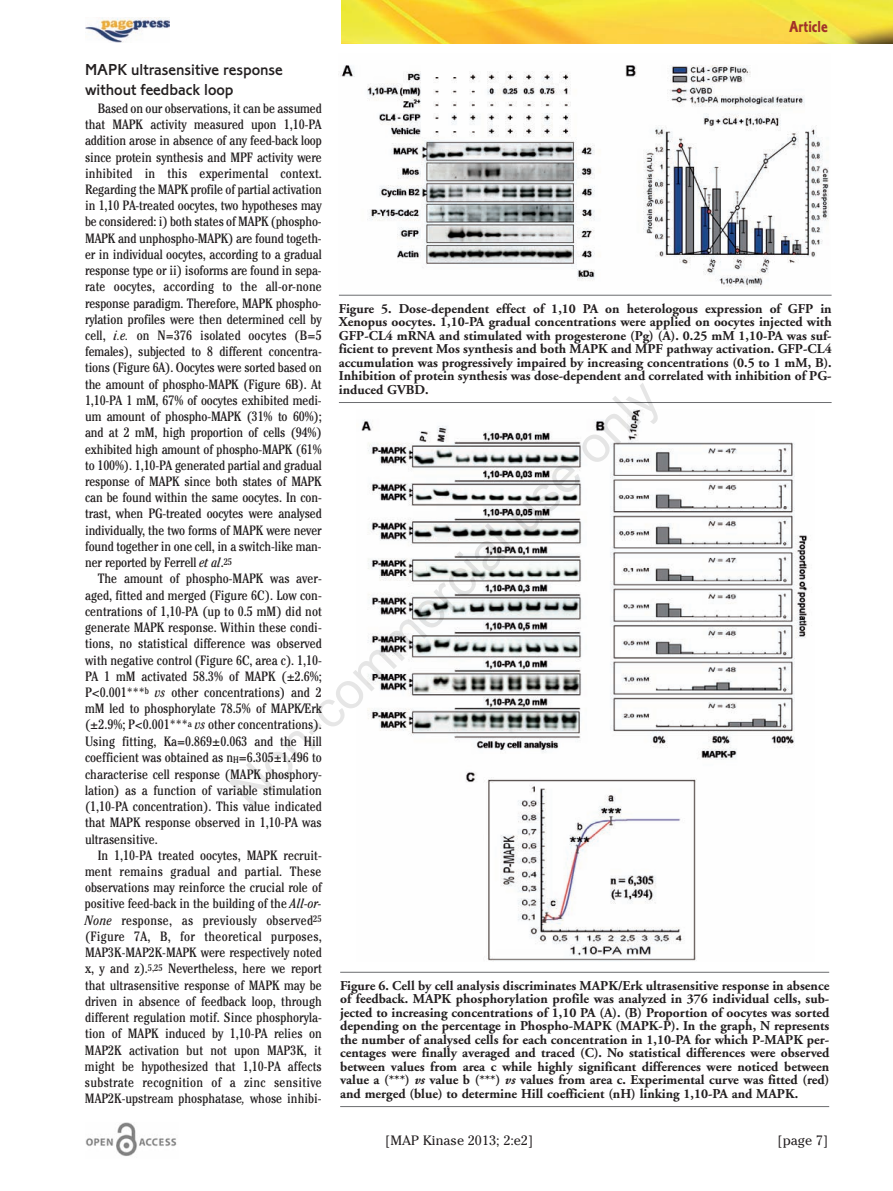
<style>
.page{position:relative;width:893px;height:1191px;background:#fff}
.page>*{position:absolute;margin:0;border:0;box-sizing:border-box;transform-origin:0 0}
.t1{font:51.45px "Arial";color:rgb(0 0 0/.1)}
.t2{font:16.5px/19.8px "Corinthian Medium Plain";color:#231f20}
.t3{font:16.5px "Corinthian Bold Condensed Plain";color:#a23228}
.t4{font:condensed 13.5px/16.2px "Cheltenham";color:#231f20;text-align:justify}
.t5{font:700 13.5px/13.5px "Adobe Garamond";color:#231f20;text-align:justify}
.t6{font:13.5px "Cheltenham";color:#231f20}
.s1{font-style:italic}
</style>
<div class="page">
<img style="left:341px;top:0;width:552px;height:44px">
<img style="left:86px;top:1123px;width:91px;height:33px">
<img style="left:85px;top:17px;width:85px;height:26px">
<img style="left:340px;top:65px;width:489px;height:222px">
<hr style="left:339px;top:295px;width:493px;height:1px;background:#6c6d70">
<hr style="left:339px;top:402px;width:493px;height:1px;background:#6c6d70">
<hr style="left:340px;top:972px;width:489px;height:1px;background:#6c6d70">
<hr style="left:340px;top:1106px;width:489px;height:1px;background:#6c6d70">
<img style="left:361px;top:409px;width:447px;height:552px">
<p class="t3" style="left:789px;top:21px;width:40px">Article</p>
<p class="t2" style="left:85px;top:61px;width:199px">MAPK ultrasensitive response without feedback loop</p>
<p class="t4" style="left:85px;top:101px;width:238px;text-indent:13px">Based on our observations, it can be assumed that MAPK activity measured upon 1,10-PA addition arose in absence of any feed-back loop since protein synthesis and MPF activity were inhibited in this experimental context.<br>Regarding the MAPK profile of partial activation in 1,10 PA-treated oocytes, two hypotheses may be considered: i) both states of MAPK (phospho-MAPK and unphospho-MAPK) are found togeth&shy;er in individual oocytes, according to a gradual response type or ii) isoforms are found in sepa&shy;rate oocytes, according to the all-or-none response paradigm. Therefore, MAPK phospho&shy;rylation profiles were then determined cell by cell, <span class="s1">i.e.</span> on N=376 isolated oocytes (B=5 females), subjected to 8 different concentra&shy;tions (Figure 6A). Oocytes were sorted based on the amount of phospho-MAPK (Figure 6B). At 1,10-PA 1 mM, 67% of oocytes exhibited medi&shy;um amount of phospho-MAPK (31% to 60%); and at 2 mM, high proportion of cells (94%) exhibited high amount of phospho-MAPK (61% to 100%). 1,10-PA generated partial and gradual response of MAPK since both states of MAPK can be found within the same oocytes. In con&shy;trast, when PG-treated oocytes were analysed individually, the two forms of MAPK were never found together in one cell, in a switch-like man&shy;ner reported by Ferrell <span class="s1">et al</span>.<sup>25</sup></p>
<p class="t4" style="left:85px;top:572px;width:238px;text-indent:13px">The amount of phospho-MAPK was aver&shy;aged, fitted and merged (Figure 6C). Low con&shy;centrations of 1,10-PA (up to 0.5 mM) did not generate MAPK response. Within these condi&shy;tions, no statistical difference was observed with negative control (Figure 6C, area c). 1,10- PA 1 mM activated 58.3% of MAPK (±2.6%; P&lt;0.001***<sup>b</sup> <span class="s1">vs</span> other concentrations) and 2 mM led to phosphorylate 78.5% of MAPK/Erk (±2.9%; P&lt;0.001***<sup>a</sup> <span class="s1">vs</span> other concentrations).<br>Using fitting, Ka=0.869±0.063 and the Hill coefficient was obtained as n<sub>H</sub>=6.305±1.496 to characterise cell response (MAPK phosphory&shy;lation) as a function of variable stimulation (1,10-PA concentration). This value indicated that MAPK response observed in 1,10-PA was ultrasensitive.</p>
<p class="t4" style="left:85px;top:848px;width:238px;text-indent:13px">In 1,10-PA treated oocytes, MAPK recruit&shy;ment remains gradual and partial. These observations may reinforce the crucial role of positive feed-back in the building of the <span class="s1">All-or-None</span> response, as previously observed<sup>25 </sup>(Figure 7A, B, for theoretical purposes, MAP3K-MAP2K-MAPK were respectively noted x, y and z).<sup>5,25</sup> Nevertheless, here we report that ultrasensitive response of MAPK may be driven in absence of feedback loop, through different regulation motif. Since phosphoryla&shy;tion of MAPK induced by 1,10-PA relies on MAP2K activation but not upon MAP3K, it might be hypothesized that 1,10-PA affects substrate recognition of a zinc sensitive MAP2K-upstream phosphatase<span class="s1">,</span> whose inhibi-</p>
<p class="t5" style="left:339px;top:303px;width:494px">Figure 5. Dose-dependent effect of 1,10 PA on heterologous expression of GFP in Xenopus oocytes. 1,10-PA gradual concentrations were applied on oocytes injected with GFP-CL4 mRNA and stimulated with progesterone (Pg) (A). 0.25 mM 1,10-PA was suf&shy;ficient to prevent Mos synthesis and both MAPK and MPF pathway activation. GFP-CL4 accumulation was progressively impaired by increasing concentrations (0.5 to 1 mM, B).<br>Inhibition of protein synthesis was dose-dependent and correlated with inhibition of PG&shy;induced GVBD.</p>
<h1 class="t1" style="left:215px;top:774px;width:581px;rotate:-45deg">Non-commercial use only</h1>
<p class="t5" style="left:340px;top:979px;width:491px">Figure 6. Cell by cell analysis discriminates MAPK/Erk ultrasensitive response in absence of feedback. MAPK phosphorylation profile was analyzed in 376 individual cells, sub&shy;jected to increasing concentrations of 1,10 PA (A). (B) Proportion of oocytes was sorted depending on the percentage in Phospho-MAPK (MAPK-P). In the graph, N represents the number of analysed cells for each concentration in 1,10-PA for which P-MAPK per&shy;centages were finally averaged and traced (C). No statistical differences were observed between values from area c while highly significant differences were noticed between value a (***) <span class="s1">vs</span> value b (***) <span class="s1">vs</span> values from area c. Experimental curve was fitted (red) and merged (blue) to determine Hill coefficient (nH) linking 1,10-PA and MAPK.</p>
<p class="t6" style="left:385px;top:1132px;width:150px">[MAP Kinase 2013; 2:e2]</p>
<p class="t6" style="left:777px;top:1132px;width:52px">[page 7]</p>
</div>
